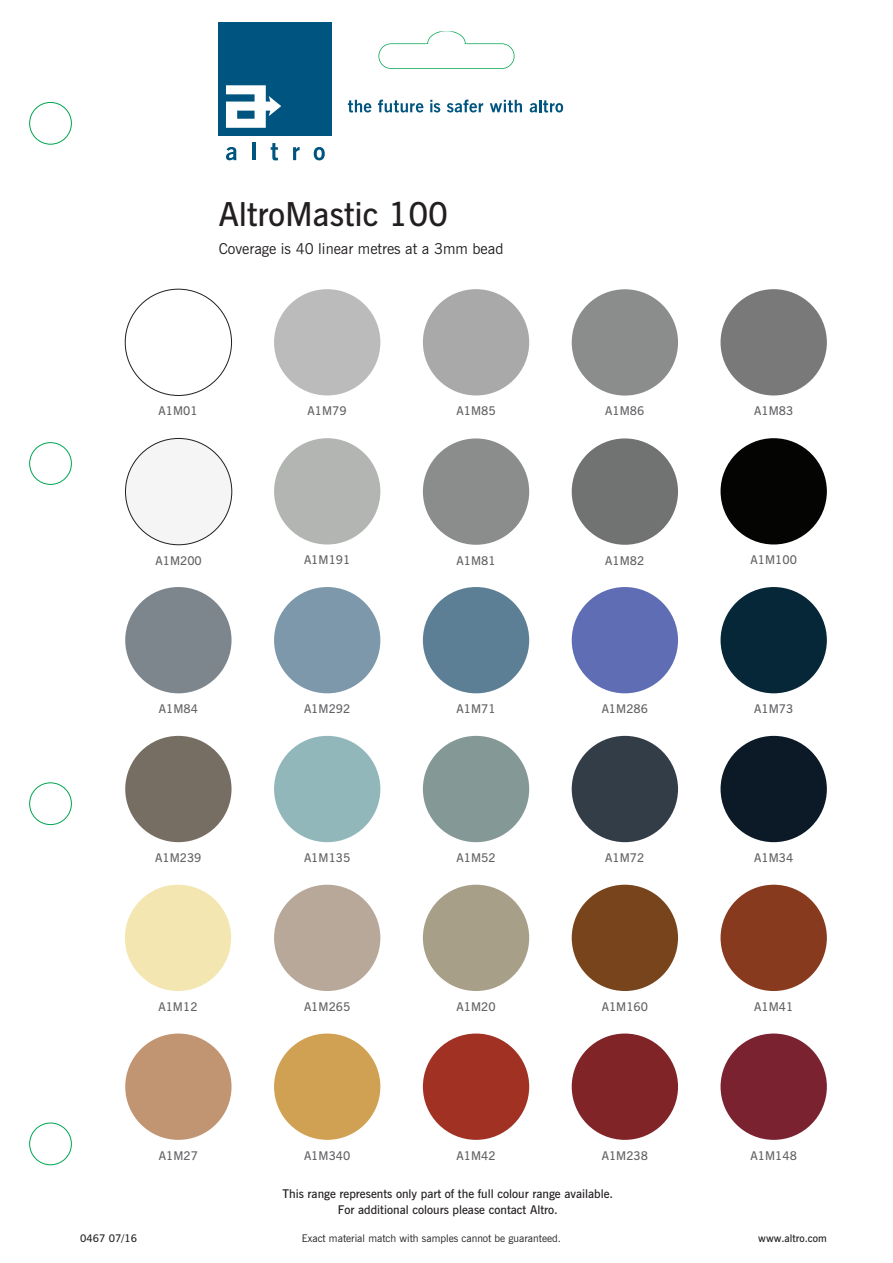
<style>
.page{position:relative;width:893px;height:1263px;background:#fff}
.page>*{position:absolute;margin:0;border:0;box-sizing:border-box;transform-origin:0 0}
.t1{font:600 33px "News Gothic BT";color:#231f20}
.t2{font:15px "News Gothic BT";color:#231f20}
.t3{font:600 12px "News Gothic BT";color:#636366}
.t4{font:600 12px/16.5px "News Gothic BT";color:#231f20;text-align:center}
.t5{font:10.5px "News Gothic BT";color:#231f20}
.t6{font:600 10.5px "News Gothic BT";color:#231f20}
</style>
<div class="page">
<div style="left:219px;top:22px;width:113px;height:113px;background:#005480"></div>
<svg style="left:226px;top:147px;width:10px;height:13px"></svg>
<hr style="left:253px;top:142px;width:3px;height:18px;background:#005480">
<svg style="left:271px;top:143px;width:7px;height:17px"></svg>
<svg style="left:293px;top:147px;width:7px;height:13px"></svg>
<svg style="left:314px;top:147px;width:11px;height:13px"></svg>
<svg style="left:226px;top:85px;width:55px;height:43px"></svg>
<svg style="left:348px;top:100px;width:23px;height:12px"></svg>
<svg style="left:378px;top:100px;width:45px;height:12px"></svg>
<svg style="left:430px;top:100px;width:10px;height:12px"></svg>
<svg style="left:447px;top:100px;width:36px;height:12px"></svg>
<svg style="left:490px;top:100px;width:32px;height:12px"></svg>
<svg style="left:530px;top:100px;width:33px;height:12px"></svg>
<div style="left:29px;top:102px;width:43px;height:43px;border:1px solid #00a54f;border-radius:50%"></div>
<div style="left:29px;top:442px;width:43px;height:43px;border:1px solid #00a54f;border-radius:50%"></div>
<div style="left:29px;top:782px;width:43px;height:43px;border:1px solid #00a54f;border-radius:50%"></div>
<div style="left:29px;top:1123px;width:43px;height:42px;border:1px solid #00a54f;border-radius:50%"></div>
<svg style="left:378px;top:31px;width:136px;height:38px"></svg>
<div style="left:426px;top:44px;width:41px;height:14px;background:#fff"></div>
<div style="left:572px;top:587px;width:106px;height:106px;background:#5f6eb4;border-radius:50%"></div>
<div style="left:720px;top:438px;width:107px;height:106px;background:#040503;border-radius:50%"></div>
<div style="left:572px;top:736px;width:106px;height:106px;background:#333d48;border-radius:50%"></div>
<div style="left:423px;top:885px;width:106px;height:106px;background:#a79f87;border-radius:50%"></div>
<div style="left:125px;top:736px;width:107px;height:106px;background:#776e63;border-radius:50%"></div>
<div style="left:423px;top:289px;width:106px;height:106px;background:#aaa9aa;border-radius:50%"></div>
<div style="left:572px;top:1033px;width:106px;height:107px;background:#802428;border-radius:50%"></div>
<div style="left:720px;top:885px;width:107px;height:106px;background:#883a1f;border-radius:50%"></div>
<div style="left:423px;top:438px;width:106px;height:107px;background:#8b8d8d;border-radius:50%"></div>
<div style="left:572px;top:438px;width:106px;height:107px;background:#717272;border-radius:50%"></div>
<div style="left:720px;top:587px;width:107px;height:106px;background:#062738;border-radius:50%"></div>
<div style="left:423px;top:736px;width:106px;height:106px;background:#849895;border-radius:50%"></div>
<div style="left:423px;top:1033px;width:106px;height:107px;background:#a03123;border-radius:50%"></div>
<div style="left:720px;top:289px;width:107px;height:106px;background:#797979;border-radius:50%"></div>
<div style="left:572px;top:289px;width:106px;height:107px;background:#8b8d8d;border-radius:50%"></div>
<div style="left:274px;top:885px;width:106px;height:106px;background:#b8a899;border-radius:50%"></div>
<div style="left:720px;top:736px;width:107px;height:106px;background:#0c1a28;border-radius:50%"></div>
<div style="left:125px;top:438px;width:107px;height:107px;background:#f5f5f5;border-radius:50%"></div>
<div style="left:572px;top:885px;width:106px;height:106px;background:#78441c;border-radius:50%"></div>
<div style="left:274px;top:289px;width:106px;height:106px;background:#bcbbbb;border-radius:50%"></div>
<div style="left:125px;top:885px;width:106px;height:106px;background:#f3e6b1;border-radius:50%"></div>
<div style="left:125px;top:1033px;width:107px;height:107px;background:#c29572;border-radius:50%"></div>
<div style="left:274px;top:1033px;width:106px;height:107px;background:#d0a152;border-radius:50%"></div>
<div style="left:423px;top:587px;width:106px;height:106px;background:#5c7f95;border-radius:50%"></div>
<div style="left:274px;top:438px;width:106px;height:106px;background:#b3b5b3;border-radius:50%"></div>
<div style="left:125px;top:587px;width:107px;height:106px;background:#7d868d;border-radius:50%"></div>
<div style="left:274px;top:736px;width:106px;height:106px;background:#92b7bb;border-radius:50%"></div>
<div style="left:274px;top:587px;width:106px;height:106px;background:#7c98aa;border-radius:50%"></div>
<div style="left:720px;top:1033px;width:107px;height:107px;background:#7a222f;border-radius:50%"></div>
<h1 class="t1" style="left:219px;top:194px;width:231px">AltroMastic 100</h1>
<p class="t2" style="left:219px;top:240px;width:286px">Coverage is 40 linear metres at a 3mm bead</p>
<p class="t3" style="left:159px;top:404px;width:41px">A1M01</p>
<p class="t3" style="left:308px;top:404px;width:41px">A1M79</p>
<p class="t3" style="left:456px;top:404px;width:41px">A1M85</p>
<p class="t3" style="left:605px;top:404px;width:41px">A1M86</p>
<p class="t3" style="left:754px;top:404px;width:41px">A1M83</p>
<p class="t3" style="left:155px;top:553px;width:48px">A1M200</p>
<p class="t3" style="left:304px;top:553px;width:48px">A1M191</p>
<p class="t3" style="left:456px;top:553px;width:41px">A1M81</p>
<p class="t3" style="left:605px;top:553px;width:41px">A1M82</p>
<p class="t3" style="left:750px;top:553px;width:48px">A1M100</p>
<p class="t3" style="left:159px;top:701px;width:41px">A1M84</p>
<p class="t3" style="left:304px;top:701px;width:48px">A1M292</p>
<p class="t3" style="left:456px;top:701px;width:41px">A1M71</p>
<p class="t3" style="left:602px;top:701px;width:48px">A1M286</p>
<p class="t3" style="left:754px;top:701px;width:41px">A1M73</p>
<p class="t3" style="left:155px;top:850px;width:48px">A1M239</p>
<p class="t3" style="left:304px;top:850px;width:48px">A1M135</p>
<p class="t3" style="left:456px;top:850px;width:41px">A1M52</p>
<p class="t3" style="left:605px;top:850px;width:41px">A1M72</p>
<p class="t3" style="left:754px;top:850px;width:41px">A1M34</p>
<p class="t3" style="left:158px;top:999px;width:41px">A1M12</p>
<p class="t3" style="left:304px;top:999px;width:48px">A1M265</p>
<p class="t3" style="left:456px;top:999px;width:41px">A1M20</p>
<p class="t3" style="left:602px;top:999px;width:48px">A1M160</p>
<p class="t3" style="left:754px;top:999px;width:41px">A1M41</p>
<p class="t3" style="left:159px;top:1148px;width:41px">A1M27</p>
<p class="t3" style="left:304px;top:1148px;width:48px">A1M340</p>
<p class="t3" style="left:456px;top:1148px;width:41px">A1M42</p>
<p class="t3" style="left:602px;top:1148px;width:48px">A1M238</p>
<p class="t3" style="left:750px;top:1148px;width:48px">A1M148</p>
<p class="t4" style="left:282px;top:1185px;width:332px">This range represents only part of the full colour range available.<br>For additional colours please contact Altro.</p>
<p class="t6" style="left:80px;top:1231px;width:58px">0467 07/16</p>
<p class="t5" style="left:302px;top:1231px;width:261px">Exact material match with samples cannot be guaranteed.</p>
<p class="t6" style="left:758px;top:1231px;width:70px">www.altro.com</p>
</div>
